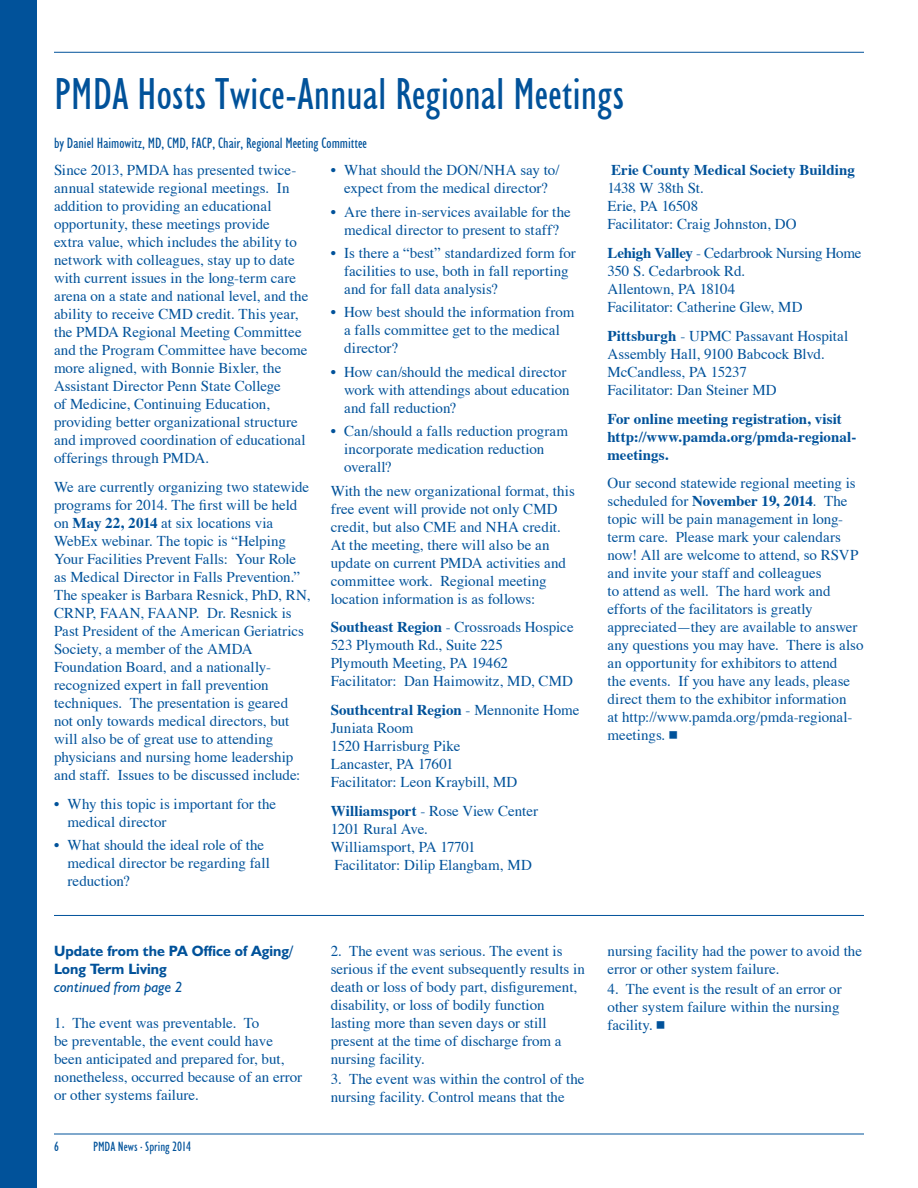
<style>
.page{position:relative;width:918px;height:1188px;background:#fff}
.page>*{position:absolute;margin:0;border:0;box-sizing:border-box;transform-origin:0 0}
.Headline_1{font:condensed 45px "Humanist 521 BT";color:#01529a}
.Body_Text{font:15px/18px "Times";color:#01529a}
.Body_Text-2{font:700 15px/18px "Times";color:#01529a}
.Headline_1-2{font:condensed 15px "Humanist 521 BT";color:#01529a}
.Body_Text-3{font:15px "Times";letter-spacing:-.02em;color:#01529a}
.Jumpline{font:700 15px/18px "Humanist 521 BT";color:#01529a}
.Continued_from{font:italic 15px "Humanist 521 BT";color:#01529a}
.t1{font:condensed 13.5px "Humanist 521 BT";color:#01529a}
.s1{font-weight:700}
.s2{font-weight:400}
</style>
<div class="page">
<hr style="left:54px;top:1134px;width:810px;height:1px;background:#01529a">
<div style="left:0;top:0;width:37px;height:1188px;background:#01529a"></div>
<hr style="left:54px;top:52px;width:810px;height:1px;background:#01529a">
<hr style="left:54px;top:915px;width:810px;height:1px;background:#01529a">
<p class="Headline_1" style="left:54px;top:68px;width:572px">PMDA Hosts Twice-Annual Regional Meetings</p>
<p class="Headline_1-2" style="left:54px;top:135px;width:314px">by Daniel Haimowitz, MD, CMD, FACP, Chair, Regional Meeting Committee</p>
<p class="Body_Text" style="left:54px;top:162px;width:256px">Since 2013, PMDA has presented twice&shy;annual statewide regional meetings. In addition to providing an educational opportunity, these meetings provide<br>extra value, which includes the ability to network with colleagues, stay up to date with current issues in the long-term care arena on a state and national level, and the ability to receive CMD credit. This year, the PMDA Regional Meeting Committee and the Program Committee have become more aligned, with Bonnie Bixler, the Assistant Director Penn State College<br>of Medicine, Continuing Education, providing better organizational structure and improved coordination of educational offerings through PMDA.</p>
<p class="Body_Text" style="left:54px;top:479px;width:258px">We are currently organizing two statewide programs for 2014. The first will be held on <span class="s1">May 22, 2014</span> at six locations via WebEx webinar. The topic is “Helping Your Facilities Prevent Falls: Your Role as Medical Director in Falls Prevention.” The speaker is Barbara Resnick, PhD, RN, CRNP, FAAN, FAANP. Dr. Resnick is Past President of the American Geriatrics Society, a member of the AMDA Foundation Board, and a nationally&shy;recognized expert in fall prevention techniques. The presentation is geared not only towards medical directors, but will also be of great use to attending physicians and nursing home leadership and staff. Issues to be discussed include:</p>
<p class="Body_Text" style="left:68px;top:796px;width:210px;text-indent:-14px">• Why this topic is important for the medical director</p>
<p class="Body_Text" style="left:68px;top:837px;width:204px;text-indent:-14px">• What should the ideal role of the medical director be regarding fall reduction?</p>
<p class="Body_Text" style="left:331px;top:162px;width:230px;text-align:center">• What should the DON/NHA say to/ expect from the medical director?</p>
<p class="Body_Text" style="left:331px;top:203px;width:242px;text-align:center">• Are there in-services available for the medical director to present to staff?</p>
<p class="Body_Text" style="left:344px;top:245px;width:233px;text-indent:-14px">• Is there a “best” standardized form for facilities to use, both in fall reporting and for fall data analysis?</p>
<p class="Body_Text" style="left:344px;top:304px;width:232px;text-indent:-14px">• How best should the information from a falls committee get to the medical director?</p>
<p class="Body_Text" style="left:344px;top:364px;width:227px;text-indent:-14px">• How can/should the medical director work with attendings about education and fall reduction?</p>
<p class="Body_Text" style="left:344px;top:423px;width:225px;text-indent:-14px">• Can/should a falls reduction program incorporate medication reduction overall?</p>
<p class="Body_Text" style="left:331px;top:482px;width:246px">With the new organizational format, this free event will provide not only CMD credit, but also CME and NHA credit.<br>At the meeting, there will also be an update on current PMDA activities and committee work. Regional meeting location information is as follows:</p>
<p class="Body_Text" style="left:331px;top:619px;width:245px"><span class="s1">Southeast Region</span> - Crossroads Hospice</p>
<p class="Body_Text" style="left:331px;top:637px;width:174px">523 Plymouth Rd., Suite 225</p>
<p class="Body_Text" style="left:331px;top:655px;width:179px">Plymouth Meeting, PA 19462</p>
<p class="Body_Text" style="left:331px;top:673px;width:244px">Facilitator: Dan Haimowitz, MD, CMD</p>
<p class="Body_Text-2" style="left:331px;top:702px;width:250px">Southcentral Region <span class="s2">- Mennonite Home</span></p>
<p class="Body_Text" style="left:331px;top:720px;width:84px">Juniata Room</p>
<p class="Body_Text" style="left:331px;top:738px;width:131px">1520 Harrisburg Pike</p>
<p class="Body_Text" style="left:331px;top:756px;width:124px">Lancaster, PA 17601</p>
<p class="Body_Text" style="left:331px;top:774px;width:188px">Facilitator: Leon Kraybill, MD</p>
<p class="Body_Text" style="left:331px;top:803px;width:209px"><span class="s1">Williamsport</span> - Rose View Center</p>
<p class="Body_Text-3" style="left:331px;top:820px;width:99px">1201 Rural Ave.</p>
<p class="Body_Text" style="left:331px;top:839px;width:147px">Williamsport, PA 17701</p>
<p class="Body_Text" style="left:334px;top:857px;width:199px">Facilitator: Dilip Elangbam, MD</p>
<p class="Body_Text-2" style="left:611px;top:162px;width:245px">Erie County Medical Society Building</p>
<p class="Body_Text" style="left:608px;top:180px;width:98px">1438 W 38th St.</p>
<p class="Body_Text" style="left:608px;top:198px;width:92px">Erie, PA 16508</p>
<p class="Body_Text" style="left:608px;top:216px;width:191px">Facilitator: Craig Johnston, DO</p>
<p class="Body_Text-3" style="left:608px;top:244px;width:255px"><span class="s1">Lehigh Valley</span> - Cedarbrook Nursing Home</p>
<p class="Body_Text" style="left:608px;top:263px;width:139px">350 S. Cedarbrook Rd.</p>
<p class="Body_Text" style="left:608px;top:281px;width:129px">Allentown, PA 18104</p>
<p class="Body_Text" style="left:608px;top:299px;width:197px">Facilitator: Catherine Glew, MD</p>
<p class="Body_Text" style="left:608px;top:328px;width:242px"><span class="s1">Pittsburgh</span> - UPMC Passavant Hospital</p>
<p class="Body_Text" style="left:608px;top:346px;width:219px">Assembly Hall, 9100 Babcock Blvd.</p>
<p class="Body_Text" style="left:608px;top:364px;width:141px">McCandless, PA 15237</p>
<p class="Body_Text" style="left:608px;top:382px;width:171px">Facilitator: Dan Steiner MD</p>
<p class="Body_Text-2" style="left:608px;top:410px;width:250px">For online meeting registration, visit http://www.pamda.org/pmda-regional&shy;meetings .</p>
<p class="Body_Text" style="left:608px;top:475px;width:258px">Our second statewide regional meeting is scheduled for <span class="s1">November 19, 2014</span>. The topic will be pain management in long&shy;term care. Please mark your calendars now! All are welcome to attend, so RSVP and invite your staff and colleagues<br>to attend as well. The hard work and efforts of the facilitators is greatly appreciated—they are available to answer any questions you may have. There is also an opportunity for exhibitors to attend<br>the events. If you have any leads, please direct them to the exhibitor information<br>at http://www.pamda.org/pmda-regional&shy;meetings .</p>
<p class="Jumpline" style="left:54px;top:942px;width:241px">Update from the PA Office of Aging/<br>Long Term Living</p>
<p class="Continued_from" style="left:54px;top:978px;width:130px">continued from page 2</p>
<p class="Body_Text" style="left:54px;top:1015px;width:250px">1. The event was preventable. To<br>be preventable, the event could have been anticipated and prepared for, but, nonetheless, occurred because of an error or other systems failure.</p>
<p class="t1" style="left:54px;top:1139px;width:6px">6</p>
<p class="t1" style="left:93px;top:1139px;width:100px">PMDA News . Spring 2014</p>
<p class="Body_Text" style="left:331px;top:943px;width:256px">2. The event was serious. The event is serious if the event subsequently results in death or loss of body part, disfigurement, disability, or loss of bodily function lasting more than seven days or still present at the time of discharge from a nursing facility.</p>
<p class="Body_Text" style="left:331px;top:1071px;width:255px">3. The event was within the control of the nursing facility. Control means that the</p>
<p class="Body_Text" style="left:608px;top:943px;width:256px">nursing facility had the power to avoid the error or other system failure.</p>
<p class="Body_Text" style="left:608px;top:981px;width:236px">4. The event is the result of an error or other system failure within the nursing facility.</p>
</div>
